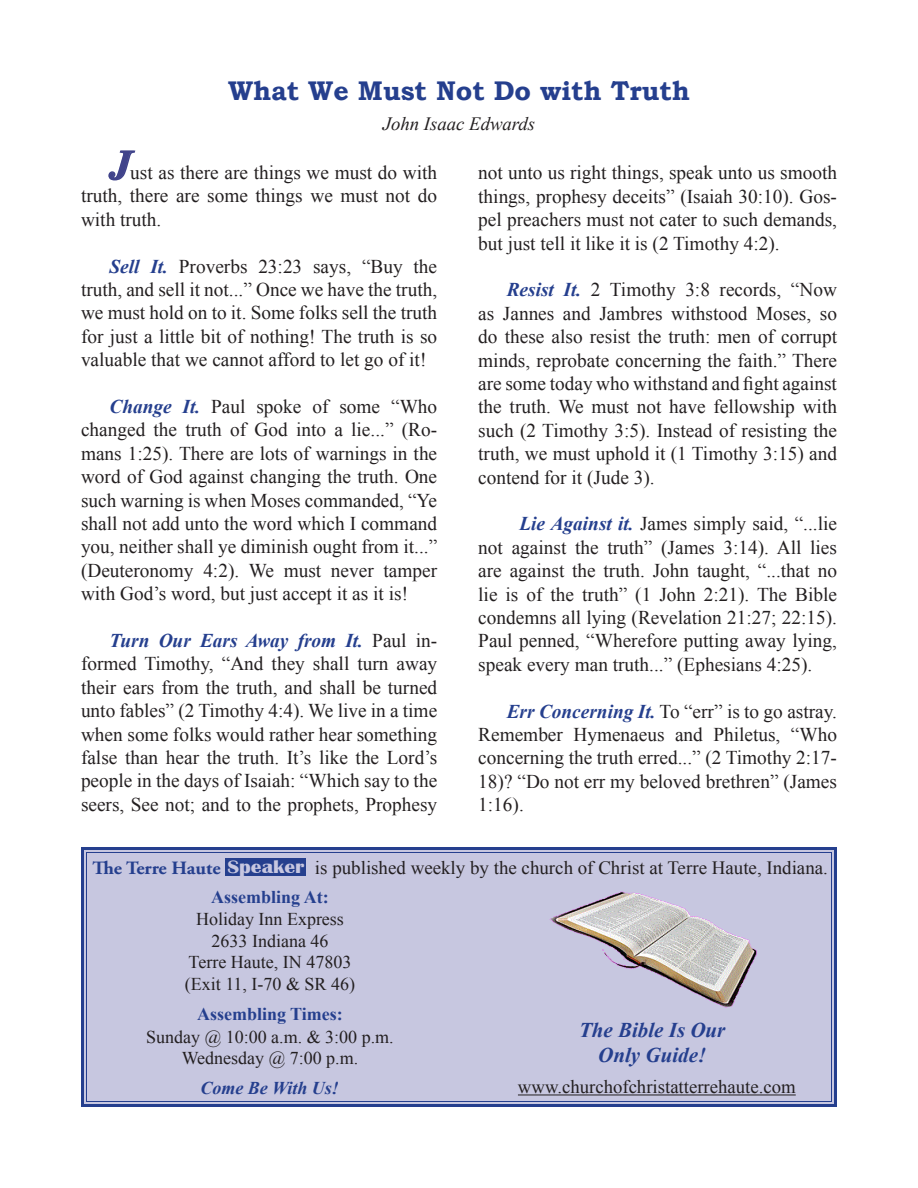
<style>
.page{position:relative;width:918px;height:1188px;background:#fff}
.page>*{position:absolute;margin:0;border:0;box-sizing:border-box;transform-origin:0 0}
.t1{font:700 27px "Bookman Old Style";color:#253f8e}
.t2{font:italic 700 21px "Times New Roman";color:#253f8e}
.t3{font:19.5px/23.4px "Times New Roman";color:#231f20;text-align:justify}
.t4{font:18.75px "Times New Roman";color:#231f20}
.t5{font:700 18.75px "Adobe Garamond Pro";color:#253f8e;scale:1.04 1}
.t6{font:italic 18.75px "Times New Roman";color:#231f20}
.t7{font:18px "Times New Roman";color:#231f20}
.t8{font:700 18px "Times New Roman";color:#253f8e}
.t9{font:italic 700 18px "Times New Roman";color:#253f8e}
.s1{font-weight:700;font-style:italic;font-size:42px;color:#40438b}
.s2{font-weight:700;font-style:italic;color:#253f8e}
.s3{font-family:"Britannic";color:#c7c7e0}
</style>
<div class="page">
<div style="left:81px;top:847px;width:756px;height:260px;background:#c7c7e0"></div>
<div style="left:86px;top:852px;width:746px;height:250px;border:1px solid #253f8e"></div>
<div style="left:225px;top:858px;width:81px;height:18px;background:#253f8e"></div>
<hr style="left:518px;top:1095px;width:278px;height:1px;background:#231f20">
<img style="left:550px;top:889px;width:231px;height:119px">
<svg style="left:108px;top:150px;width:28px;height:31px"></svg>
<p class="t1" style="left:228px;top:72px;width:463px">What We Must Not Do with Truth</p>
<p class="t6" style="left:383px;top:110px;width:154px">John Isaac Edwards</p>
<p class="t3" style="left:81px;top:160px;width:358px;text-indent:28px"><span class="s1">J</span>ust as there are things we must do with truth, there are some things we must not do with truth.</p>
<p class="t3" style="left:81px;top:254px;width:358px;text-indent:28px"><span class="s2">Sell It.</span> Proverbs 23:23 says, “Buy the truth, and sell it not...” Once we have the truth, we must hold on to it. Some folks sell the truth for just a little bit of nothing! The truth is so valuable that we cannot afford to let go of it!</p>
<p class="t3" style="left:81px;top:394px;width:358px;text-indent:28px"><span class="s2">Change It.</span> Paul spoke of some “Who changed the truth of God into a lie...” (Ro&shy;mans 1:25). There are lots of warnings in the word of God against changing the truth. One such warning is when Moses commanded, “Ye shall not add unto the word which I command you, neither shall ye diminish ought from it...” (Deuteronomy 4:2). We must never tamper with God’s word, but just accept it as it is!</p>
<p class="t3" style="left:81px;top:628px;width:358px;text-indent:28px"><span class="s2">Turn Our Ears Away from It.</span> Paul in&shy;formed Timothy, “And they shall turn away their ears from the truth, and shall be turned unto fables” (2 Timothy 4:4). We live in a time when some folks would rather hear something false than hear the truth. It’s like the Lord’s people in the days of Isaiah: “Which say to the seers, See not; and to the prophets, Prophesy</p>
<p class="t3" style="left:478px;top:161px;width:360px">not unto us right things, speak unto us smooth things, prophesy deceits” (Isaiah 30:10). Gos&shy;pel preachers must not cater to such demands, but just tell it like it is (2 Timothy 4:2).</p>
<p class="t3" style="left:478px;top:278px;width:360px;text-indent:28px"><span class="s2">Resist It.</span> 2 Timothy 3:8 records, “Now as Jannes and Jambres withstood Moses, so do these also resist the truth: men of corrupt minds, reprobate concerning the faith.” There are some today who withstand and fight against the truth. We must not have fellowship with such (2 Timothy 3:5). Instead of resisting the truth, we must uphold it (1 Timothy 3:15) and contend for it (Jude 3).</p>
<p class="t3" style="left:478px;top:512px;width:360px;text-indent:41px"><span class="s2">Lie Against it.</span> James simply said, “...lie not against the truth” (James 3:14). All lies are against the truth. John taught, “...that no lie is of the truth” (1 John 2:21). The Bible condemns all lying (Revelation 21:27; 22:15).<br>Paul penned, “Wherefore putting away lying, speak every man truth...” (Ephesians 4:25).</p>
<p class="t3" style="left:478px;top:699px;width:360px;text-indent:28px"><span class="s2">Err Concerning It.</span> To “err” is to go astray.<br>Remember Hymenaeus and Philetus, “Who concerning the truth erred...” (2 Timothy 2:17- 18)? “Do not err my beloved brethren” (James 1:16).</p>
<p class="t5" style="left:92px;top:857px;width:205px">The Terre Haute <span class="s3">Speaker</span></p>
<p class="t4" style="left:315px;top:855px;width:515px">is published weekly by the church of Christ at Terre Haute, Indiana.</p>
<p class="t8" style="left:211px;top:884px;width:119px">Assembling At:</p>
<p class="t7" style="left:196px;top:906px;width:149px">Holiday Inn Express</p>
<p class="t7" style="left:212px;top:928px;width:118px">2633 Indiana 46</p>
<p class="t7" style="left:189px;top:950px;width:164px">Terre Haute, IN 47803</p>
<p class="t7" style="left:185px;top:971px;width:172px">(Exit 11, I-70 &amp; SR 46)</p>
<p class="t8" style="left:197px;top:1001px;width:147px">Assembling Times:</p>
<p class="t7" style="left:146px;top:1024px;width:249px">Sunday @ 10:00 a.m. &amp; 3:00 p.m.</p>
<p class="t7" style="left:182px;top:1046px;width:178px">Wednesday @ 7:00 p.m.</p>
<p class="t9" style="left:200px;top:1076px;width:140px">Come Be With Us!</p>
<p class="t2" style="left:579px;top:1015px;width:148px">The Bible Is Our</p>
<p class="t2" style="left:598px;top:1040px;width:109px">Only Guide!</p>
<p class="t4" style="left:518px;top:1073px;width:279px">www.churchofchristatterrehaute.com</p>
</div>
